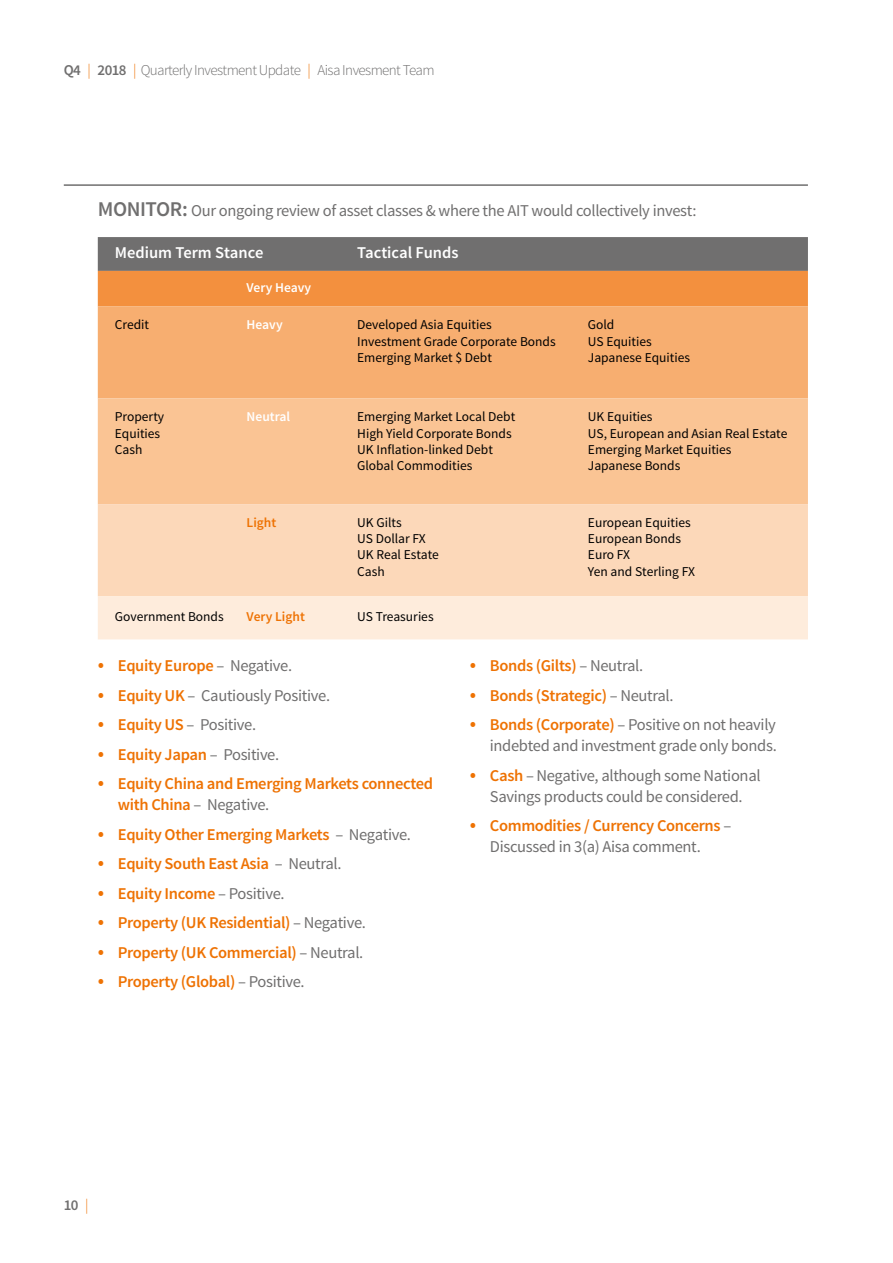
<style>
.page{position:relative;width:893px;height:1263px;background:#fff}
.page>*{position:absolute;margin:0;border:0;box-sizing:border-box;transform-origin:0 0}
.t1{font:600 16.5px/21px "Source Sans Pro";letter-spacing:-.02em;color:#ee7203}
.t2{font:16.5px/21px "Source Sans Pro";letter-spacing:-.02em;color:#706f6f;text-align:right}
.t3{font:600 16.5px "Source Sans Pro";color:#fff}
.t4{font:300 15px "Source Sans Pro";letter-spacing:-.04em;color:#706f6f}
.t5{font:600 15px "Source Sans Pro";color:#706f6f}
.t6{font:13.5px/16.2px "Source Sans Pro";color:#000}
.t7{font:600 13.5px "Source Sans Pro";color:#fff}
.t8{font:600 13.5px "Source Sans Pro";color:#ee7203}
.s1{font-weight:600}
.s2{color:#ee7203}
.s3{font-weight:600;font-size:21px}
.s4{font-weight:400;font-size:21px}
.s5{font-weight:400;color:#706f6f}
.s6{font-size:21px;color:#ee7203}
.s7{font-weight:600;color:#ee7203}
.s8{font-weight:300;color:#ee7203}
</style>
<div class="page">
<hr style="left:64px;top:184px;width:744px;height:2px;background:#706f6f">
<svg style="left:98px;top:237px;width:710px;height:69px;background:#b28056"></svg>
<div style="left:98px;top:306px;width:710px;height:92px;background:#f7ae70"></div>
<div style="left:98px;top:398px;width:710px;height:106px;background:#fac494"></div>
<div style="left:98px;top:504px;width:710px;height:92px;background:#fcd8b9"></div>
<div style="left:98px;top:596px;width:710px;height:43px;background:#feecdc"></div>
<p class="t4" style="left:64px;top:61px;width:372px"><span class="s1">Q4</span> <span class="s2">|</span> <span class="s1">2018</span> <span class="s2">|</span> Quarterly Investment Update <span class="s2">|</span> Aisa Invesment Team</p>
<p class="t2" style="left:98px;top:200px;width:600px"><span class="s3">MONITOR:</span> Our ongoing review of asset classes &amp; where the AIT would collectively invest:</p>
<p class="t3" style="left:115px;top:243px;width:150px">Medium Term Stance</p>
<p class="t3" style="left:357px;top:243px;width:103px">Tactical Funds</p>
<p class="t7" style="left:247px;top:279px;width:66px">Very Heavy</p>
<p class="t6" style="left:115px;top:317px;width:36px">Credit</p>
<p class="t7" style="left:247px;top:316px;width:38px">Heavy</p>
<p class="t6" style="left:357px;top:317px;width:200px">Developed Asia Equities<br>Investment Grade Corporate Bonds<br>Emerging Market $ Debt</p>
<p class="t6" style="left:588px;top:317px;width:104px">Gold<br>US Equities<br>Japanese Equities</p>
<p class="t6" style="left:115px;top:409px;width:51px">Property<br>Equities<br>Cash</p>
<p class="t7" style="left:247px;top:408px;width:45px">Neutral</p>
<p class="t6" style="left:357px;top:409px;width:160px">Emerging Market Local Debt<br>High Yield Corporate Bonds<br>UK Inflation-linked Debt<br>Global Commodities</p>
<p class="t6" style="left:588px;top:409px;width:201px">UK Equities<br>US, European and Asian Real Estate<br>Emerging Market Equities<br>Japanese Bonds</p>
<p class="t8" style="left:247px;top:514px;width:31px">Light</p>
<p class="t6" style="left:357px;top:515px;width:83px">UK Gilts<br>US Dollar FX<br>UK Real Estate<br>Cash</p>
<p class="t6" style="left:588px;top:515px;width:109px">European Equities<br>European Bonds<br>Euro FX<br>Yen and Sterling FX</p>
<p class="t6" style="left:115px;top:608px;width:110px">Government Bonds</p>
<p class="t8" style="left:247px;top:608px;width:60px">Very Light</p>
<p class="t6" style="left:357px;top:608px;width:78px">US Treasuries</p>
<p class="t1" style="left:98px;top:655px;width:196px"><span class="s4">•</span> Equity Europe <span class="s5">– Negative.</span></p>
<p class="t2" style="left:98px;top:685px;width:234px"><span class="s6">•</span> <span class="s7">Equity UK</span> – Cautiously Positive.</p>
<p class="t2" style="left:98px;top:714px;width:160px"><span class="s6">•</span> <span class="s7">Equity US</span> – Positive.</p>
<p class="t1" style="left:98px;top:744px;width:183px"><span class="s4">•</span> Equity Japan <span class="s5">– Positive.</span></p>
<p class="t1" style="left:118px;top:773px;width:317px;text-indent:-20px"><span class="s4">•</span> Equity China and Emerging Markets connected with China <span class="s5">– Negative.</span></p>
<p class="t1" style="left:98px;top:824px;width:315px"><span class="s4">•</span> Equity Other Emerging Markets <span class="s5">– Negative.</span></p>
<p class="t1" style="left:98px;top:853px;width:245px"><span class="s4">•</span> Equity South East Asia <span class="s5">– Neutral.</span></p>
<p class="t1" style="left:98px;top:883px;width:188px"><span class="s4">•</span> Equity Income <span class="s5">– Positive.</span></p>
<p class="t1" style="left:98px;top:912px;width:270px"><span class="s4">•</span> Property (UK Residential) <span class="s5">– Negative.</span></p>
<p class="t1" style="left:98px;top:942px;width:267px"><span class="s4">•</span> Property (UK Commercial) <span class="s5">– Neutral.</span></p>
<p class="t1" style="left:98px;top:971px;width:208px"><span class="s4">•</span> Property (Global) <span class="s5">– Positive.</span></p>
<p class="t1" style="left:470px;top:655px;width:175px"><span class="s4">•</span> Bonds (Gilts) <span class="s5">– Neutral.</span></p>
<p class="t1" style="left:470px;top:685px;width:205px"><span class="s4">•</span> Bonds (Strategic) <span class="s5">– Neutral.</span></p>
<p class="t2" style="left:470px;top:714px;width:308px"><span class="s6">•</span> <span class="s7">Bonds (Corporate)</span> – Positive on not heavily indebted and investment grade only bonds.</p>
<p class="t2" style="left:470px;top:765px;width:292px;text-align:center"><span class="s6">•</span> <span class="s7">Cash</span> – Negative, although some National<br>Savings products could be considered.</p>
<p class="t1" style="left:490px;top:815px;width:243px;text-indent:-20px"><span class="s4">•</span> Commodities / Currency Concerns <span class="s5">–<br>Discussed in 3(a) Aisa comment.</span></p>
<p class="t5" style="left:64px;top:1196px;width:26px">10 <span class="s8">|</span></p>
</div>
